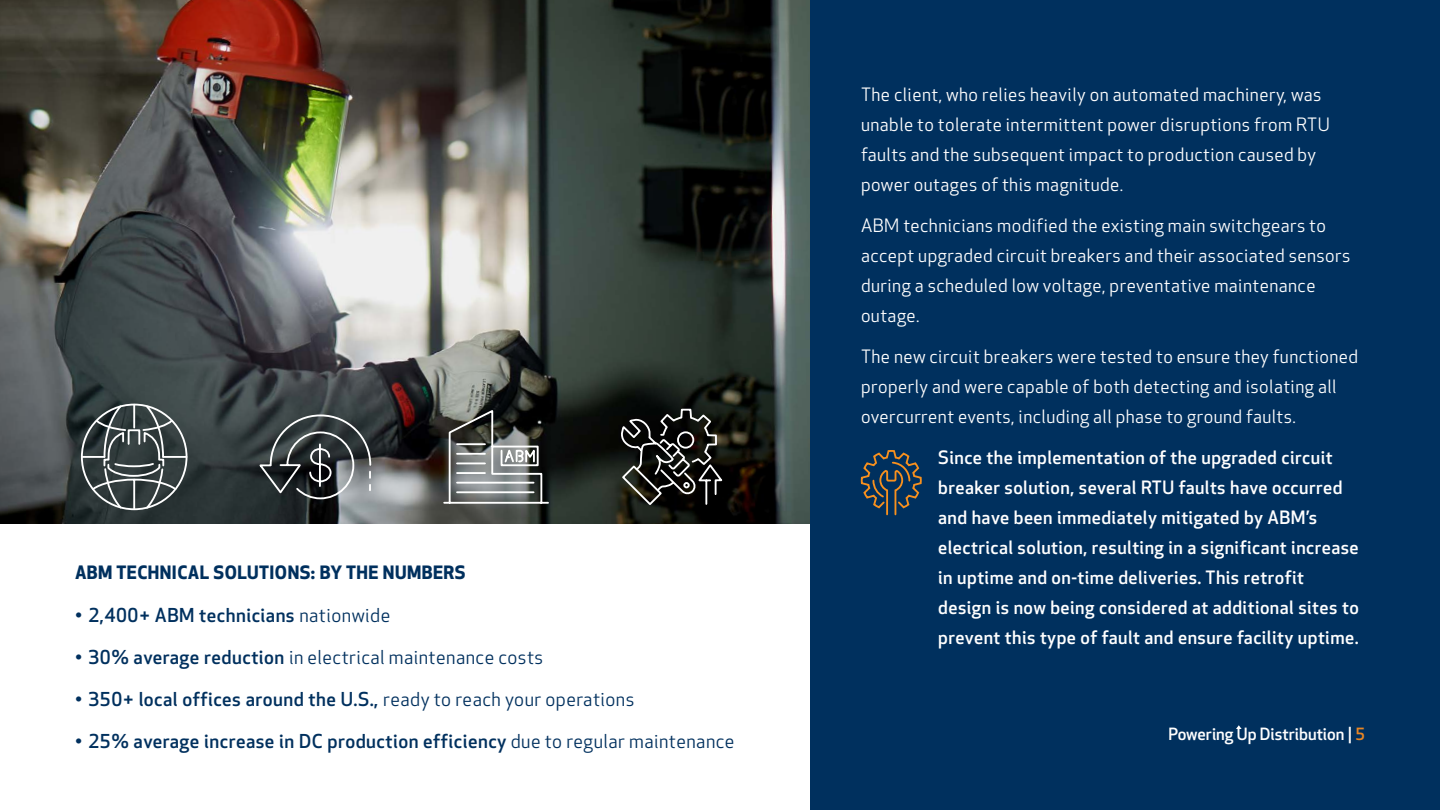
<style>
.page{position:relative;width:1440px;height:810px;background:#fff}
.page>*{position:absolute;margin:0;border:0;box-sizing:border-box;transform-origin:0 0}
.t1{font:500 18.75px "Apex New";letter-spacing:.025em;color:#00305e}
.t2{font:18.75px "Apex New";letter-spacing:.025em;color:#00305e}
.t3{font:18px/30px "Apex New";letter-spacing:.025em;color:#fff}
.t4{font:500 18px/30px "Apex New";letter-spacing:.025em;color:#fff}
.t5{font:700 18px "Apex New";letter-spacing:.025em;color:#00305e}
.t6{font:500 16.5px "Apex New";color:#fff}
.s1{font-weight:400}
.s2{font-weight:500}
.s3{color:#e88524}
</style>
<div class="page">
<img style="left:0;top:0;width:810px;height:524px">
<div style="left:810px;top:0;width:630px;height:810px;background:#00305e"></div>
<svg style="left:1236px;top:725px;width:6px;height:4px"></svg>
<svg style="left:860px;top:450px;width:62px;height:66px"></svg>
<svg style="left:80px;top:403px;width:108px;height:107px;background:#505959"></svg>
<svg style="left:257px;top:414px;width:115px;height:86px;background:#4b5153"></svg>
<svg style="left:442px;top:408px;width:108px;height:97px;background:#686b69"></svg>
<svg style="left:568px;top:384px;width:157px;height:123px;background:#232521"></svg>
<p class="t5" style="left:75px;top:559px;width:392px">ABM TECHNICAL SOLUTIONS: BY THE NUMBERS</p>
<p class="t1" style="left:75px;top:602px;width:317px">• 2,400+ ABM technicians <span class="s1">nationwide</span></p>
<p class="t2" style="left:75px;top:645px;width:470px"><span class="s2">• 30% average reduction</span> in electrical maintenance costs</p>
<p class="t1" style="left:75px;top:686px;width:561px">• 350+ local offices around the U.S., <span class="s1">ready to reach your operations</span></p>
<p class="t1" style="left:75px;top:728px;width:661px">• 25% average increase in DC production efficiency <span class="s1">due to regular maintenance</span></p>
<p class="t3" style="left:861px;top:79px;width:470px">The client, who relies heavily on automated machinery, was unable to tolerate intermittent power disruptions from RTU faults and the subsequent impact to production caused by power outages of this magnitude.</p>
<p class="t3" style="left:861px;top:210px;width:491px">ABM technicians modified the existing main switchgears to accept upgraded circuit breakers and their associated sensors during a scheduled low voltage, preventative maintenance outage.</p>
<p class="t3" style="left:861px;top:342px;width:499px">The new circuit breakers were tested to ensure they functioned properly and were capable of both detecting and isolating all overcurrent events, including all phase to ground faults.</p>
<p class="t4" style="left:938px;top:442px;width:422px">Since the implementation of the upgraded circuit breaker solution, several RTU faults have occurred and have been immediately mitigated by ABM’s electrical solution, resulting in a significant increase in uptime and on-time deliveries. This retrofit design is now being considered at additional sites to prevent this type of fault and ensure facility uptime.</p>
<p class="t6" style="left:1168px;top:722px;width:198px">Powering Up Distribution | <span class="s3">5</span></p>
</div>
